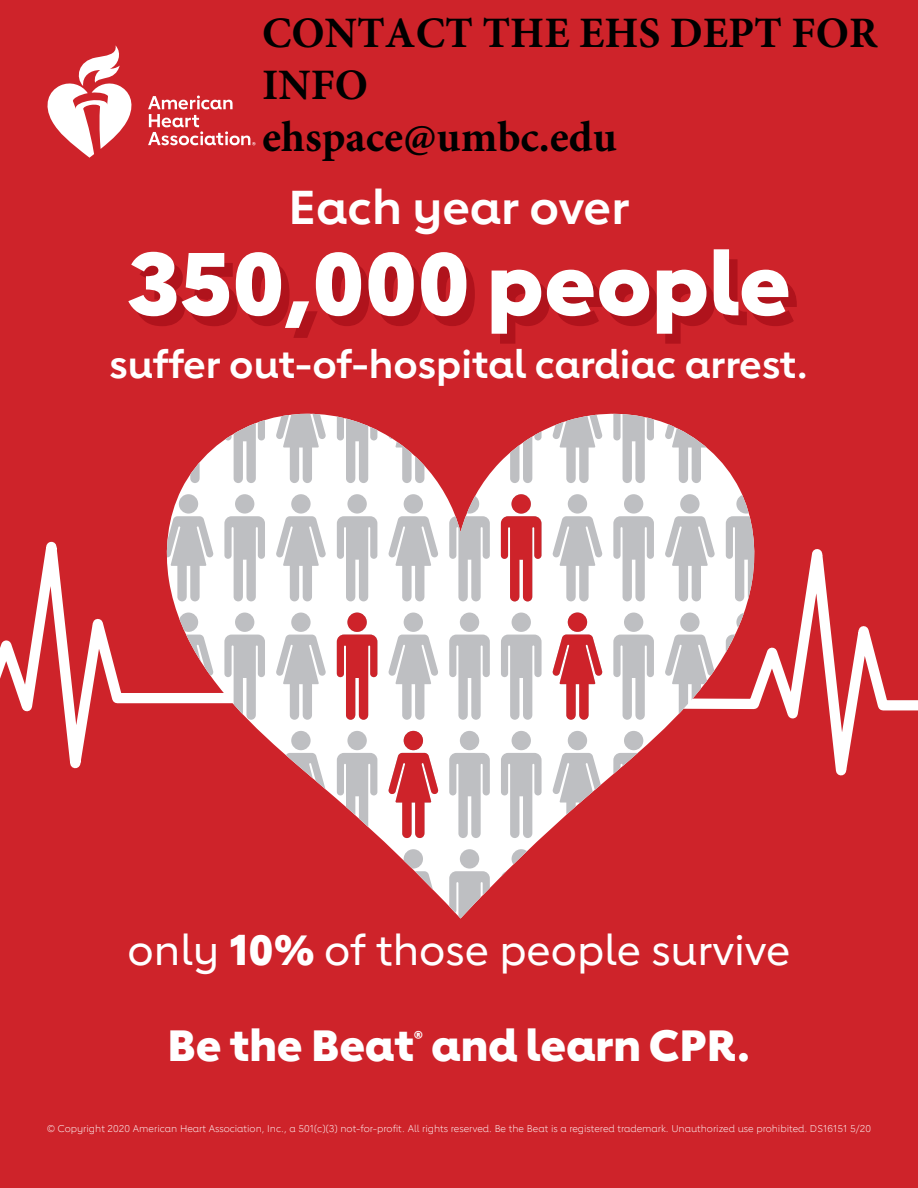
<style>
.page{position:relative;width:918px;height:1188px;background:#ce232a}
.page>*{position:absolute;margin:0;border:0;box-sizing:border-box;transform-origin:0 0}
.t1{font:800 87.75px "Lub Dub";color:#fff}
.t2{font:700 47.25px "Lub Dub";color:#fff}
.t3{font:700 43.5px/52.2px "Minion Pro";color:#000}
.t4{font:800 43.5px "Lub Dub";color:#fff}
.t5{font:500 42px "Lub Dub";color:#fff}
.t6{font:700 38.85px "Lub Dub";color:#fff}
.step_-_paragraph{font:300 9.75px "Lub Dub";color:#fff}
.s1{font-weight:800}
</style>
<div class="page">
<svg style="left:0;top:541px;width:918px;height:235px"></svg>
<svg style="left:164px;top:413px;width:593px;height:493px;fill:#fff"></svg>
<svg style="left:552px;top:413px;width:51px;height:70px"></svg>
<svg style="left:665px;top:413px;width:50px;height:70px"></svg>
<svg style="left:501px;top:413px;width:41px;height:70px"></svg>
<svg style="left:613px;top:413px;width:41px;height:70px"></svg>
<svg style="left:726px;top:413px;width:31px;height:70px"></svg>
<div style="left:568px;top:494px;width:19px;height:20px;background:#bebfc2;border-radius:50%"></div>
<div style="left:680px;top:494px;width:20px;height:20px;background:#bebfc2;border-radius:50%"></div>
<svg style="left:665px;top:516px;width:50px;height:85px"></svg>
<div style="left:624px;top:494px;width:19px;height:20px;background:#bebfc2;border-radius:50%"></div>
<svg style="left:613px;top:516px;width:41px;height:85px"></svg>
<svg style="left:736px;top:494px;width:20px;height:20px"></svg>
<svg style="left:726px;top:516px;width:31px;height:85px"></svg>
<div style="left:680px;top:613px;width:20px;height:19px;background:#bebfc2;border-radius:50%"></div>
<svg style="left:665px;top:635px;width:50px;height:85px"></svg>
<div style="left:512px;top:613px;width:19px;height:19px;background:#bebfc2;border-radius:50%"></div>
<svg style="left:501px;top:635px;width:41px;height:85px"></svg>
<div style="left:624px;top:613px;width:19px;height:19px;background:#bebfc2;border-radius:50%"></div>
<svg style="left:613px;top:635px;width:41px;height:85px"></svg>
<svg style="left:736px;top:613px;width:20px;height:19px"></svg>
<svg style="left:726px;top:635px;width:31px;height:85px"></svg>
<div style="left:568px;top:731px;width:19px;height:19px;background:#bebfc2;border-radius:50%"></div>
<svg style="left:552px;top:753px;width:51px;height:85px"></svg>
<div style="left:680px;top:731px;width:20px;height:19px;background:#ce232a;border-radius:50%"></div>
<svg style="left:665px;top:753px;width:50px;height:85px"></svg>
<div style="left:512px;top:731px;width:19px;height:19px;background:#bebfc2;border-radius:50%"></div>
<svg style="left:501px;top:753px;width:41px;height:85px"></svg>
<div style="left:624px;top:731px;width:19px;height:19px;background:#bebfc2;border-radius:50%"></div>
<svg style="left:613px;top:753px;width:41px;height:85px"></svg>
<div style="left:736px;top:731px;width:20px;height:19px;background:#ce232a;border-radius:50%"></div>
<svg style="left:726px;top:753px;width:31px;height:85px"></svg>
<div style="left:568px;top:849px;width:19px;height:20px;background:#ce232a;border-radius:50%"></div>
<svg style="left:552px;top:871px;width:51px;height:35px"></svg>
<div style="left:680px;top:849px;width:20px;height:20px;background:#ce232a;border-radius:50%"></div>
<svg style="left:665px;top:871px;width:50px;height:35px"></svg>
<svg style="left:512px;top:849px;width:19px;height:20px"></svg>
<svg style="left:501px;top:871px;width:41px;height:35px"></svg>
<div style="left:624px;top:849px;width:19px;height:20px;background:#ce232a;border-radius:50%"></div>
<svg style="left:613px;top:871px;width:41px;height:35px"></svg>
<div style="left:736px;top:849px;width:20px;height:20px;background:#ce232a;border-radius:50%"></div>
<svg style="left:726px;top:871px;width:31px;height:35px"></svg>
<svg style="left:164px;top:413px;width:50px;height:70px"></svg>
<svg style="left:276px;top:413px;width:50px;height:70px"></svg>
<svg style="left:388px;top:413px;width:51px;height:70px"></svg>
<svg style="left:224px;top:413px;width:41px;height:70px"></svg>
<svg style="left:337px;top:413px;width:40px;height:70px"></svg>
<svg style="left:449px;top:413px;width:41px;height:70px"></svg>
<div style="left:179px;top:494px;width:19px;height:20px;background:#bebfc2;border-radius:50%"></div>
<svg style="left:164px;top:516px;width:50px;height:85px"></svg>
<div style="left:291px;top:494px;width:20px;height:20px;background:#bebfc2;border-radius:50%"></div>
<svg style="left:276px;top:516px;width:50px;height:85px"></svg>
<div style="left:404px;top:494px;width:19px;height:20px;background:#bebfc2;border-radius:50%"></div>
<svg style="left:388px;top:516px;width:51px;height:85px"></svg>
<div style="left:235px;top:494px;width:19px;height:20px;background:#bebfc2;border-radius:50%"></div>
<svg style="left:224px;top:516px;width:41px;height:85px"></svg>
<div style="left:347px;top:494px;width:20px;height:20px;background:#bebfc2;border-radius:50%"></div>
<svg style="left:460px;top:494px;width:19px;height:20px"></svg>
<svg style="left:449px;top:516px;width:41px;height:85px"></svg>
<div style="left:179px;top:613px;width:19px;height:19px;background:#bebfc2;border-radius:50%"></div>
<svg style="left:164px;top:635px;width:50px;height:85px"></svg>
<div style="left:291px;top:613px;width:20px;height:19px;background:#bebfc2;border-radius:50%"></div>
<svg style="left:276px;top:635px;width:50px;height:85px"></svg>
<div style="left:404px;top:613px;width:19px;height:19px;background:#bebfc2;border-radius:50%"></div>
<svg style="left:388px;top:635px;width:51px;height:85px"></svg>
<div style="left:235px;top:613px;width:19px;height:19px;background:#bebfc2;border-radius:50%"></div>
<svg style="left:224px;top:635px;width:41px;height:85px"></svg>
<div style="left:460px;top:613px;width:19px;height:19px;background:#bebfc2;border-radius:50%"></div>
<svg style="left:449px;top:635px;width:41px;height:85px"></svg>
<div style="left:179px;top:731px;width:19px;height:19px;background:#ce232a;border-radius:50%"></div>
<svg style="left:164px;top:753px;width:50px;height:85px"></svg>
<div style="left:291px;top:731px;width:20px;height:19px;background:#bebfc2;border-radius:50%"></div>
<svg style="left:276px;top:753px;width:50px;height:85px"></svg>
<div style="left:235px;top:731px;width:19px;height:19px;background:#ce232a;border-radius:50%"></div>
<svg style="left:224px;top:753px;width:41px;height:85px"></svg>
<div style="left:347px;top:731px;width:20px;height:19px;background:#bebfc2;border-radius:50%"></div>
<svg style="left:337px;top:753px;width:40px;height:85px"></svg>
<div style="left:460px;top:731px;width:19px;height:19px;background:#bebfc2;border-radius:50%"></div>
<svg style="left:449px;top:753px;width:41px;height:85px"></svg>
<div style="left:179px;top:849px;width:19px;height:20px;background:#ce232a;border-radius:50%"></div>
<svg style="left:164px;top:871px;width:50px;height:35px"></svg>
<div style="left:291px;top:849px;width:20px;height:20px;background:#ce232a;border-radius:50%"></div>
<svg style="left:276px;top:871px;width:50px;height:35px"></svg>
<div style="left:404px;top:849px;width:19px;height:20px;background:#bebfc2;border-radius:50%"></div>
<svg style="left:388px;top:871px;width:51px;height:35px"></svg>
<div style="left:235px;top:849px;width:19px;height:20px;background:#ce232a;border-radius:50%"></div>
<svg style="left:224px;top:871px;width:41px;height:35px"></svg>
<div style="left:347px;top:849px;width:20px;height:20px;background:#ce232a;border-radius:50%"></div>
<svg style="left:337px;top:871px;width:40px;height:35px"></svg>
<div style="left:460px;top:849px;width:19px;height:20px;background:#bebfc2;border-radius:50%"></div>
<svg style="left:449px;top:871px;width:41px;height:48px"></svg>
<svg style="left:337px;top:516px;width:41px;height:204px"></svg>
<div style="left:511px;top:494px;width:20px;height:20px;background:#ce232a;border-radius:50%"></div>
<svg style="left:501px;top:516px;width:41px;height:85px"></svg>
<svg style="left:552px;top:516px;width:51px;height:204px"></svg>
<div style="left:404px;top:731px;width:19px;height:19px;background:#ce232a;border-radius:50%"></div>
<svg style="left:388px;top:753px;width:51px;height:85px"></svg>
<svg style="left:148px;top:96px;width:107px;height:49px"></svg>
<svg style="left:48px;top:45px;width:84px;height:113px"></svg>
<h3 class="t3" style="left:262px;top:6px;width:617px">CONTACT THE EHS DEPT FOR<br>INFO<br>ehspace@umbc.edu</h3>
<p class="t2" style="left:289px;top:179px;width:342px">Each year over</p>
<p class="t1" style="left:127px;top:230px;width:666px">350,000 people</p>
<p class="t6" style="left:110px;top:341px;width:700px">suffer out-of-hospital cardiac arrest.</p>
<p class="t5" style="left:128px;top:925px;width:664px">only <span class="s1">10%</span> of those people survive</p>
<p class="t4" style="left:167px;top:1019px;width:585px">Be the Beat<sup>®</sup> and learn CPR.</p>
<p class="step_-_paragraph" style="left:47px;top:1123px;width:825px">© Copyright 2020 American Heart Association, Inc., a 501(c)(3) not-for-profit. All rights reserved. Be the Beat is a registered trademark. Unauthorized use prohibited. DS16151 5/20</p>
</div>
